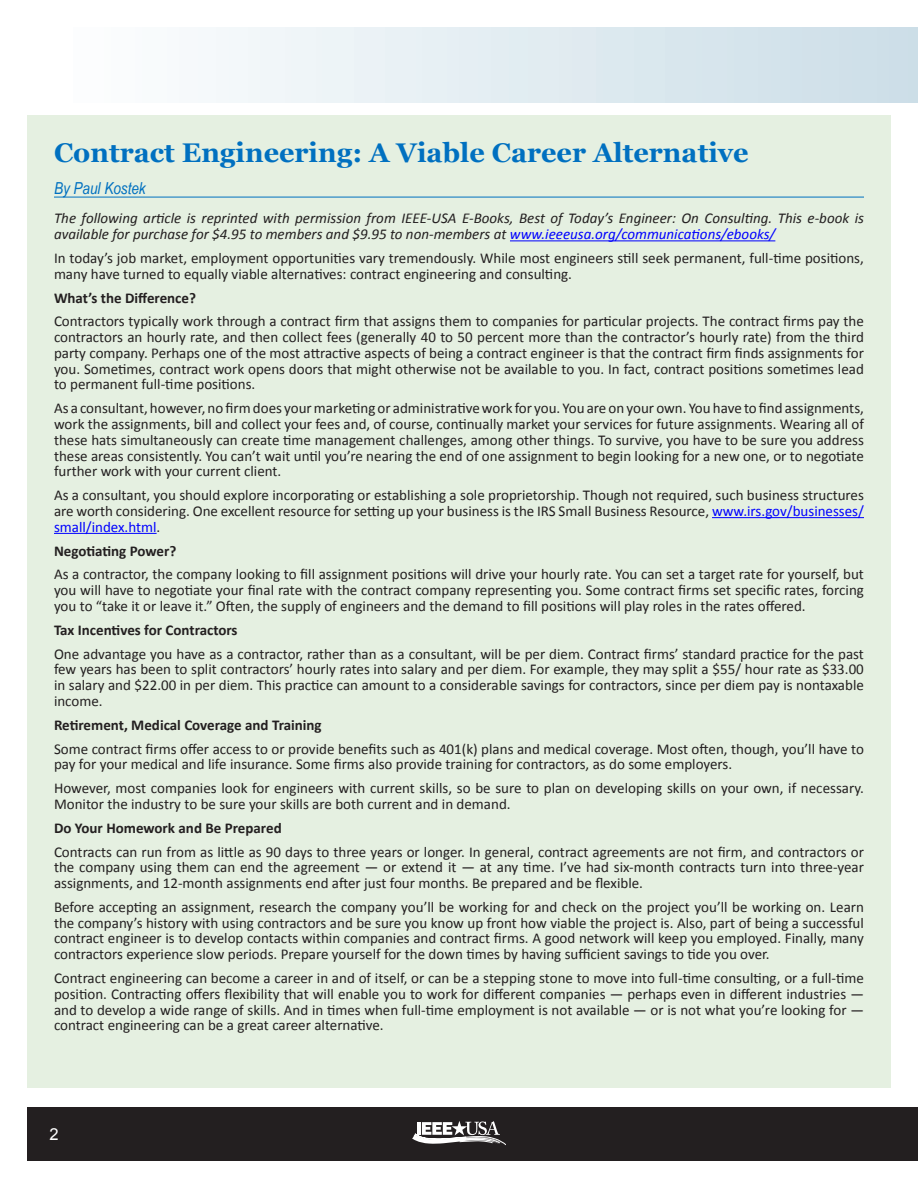
<style>
.page{position:relative;width:918px;height:1188px;background:#fff}
.page>*{position:absolute;margin:0;border:0;box-sizing:border-box;transform-origin:0 0}
.t1{font:700 27px "Georgia";color:#0070c0}
.liner{font:italic 16.5px "Arial Narrow";color:#0070c0}
.t2{font:16.5px "Arial";color:#fff}
.Paragraph{font:15px/15.8px "Calibri";color:#231f20;text-align:justify}
.Paragraph-2{font:italic 15px/15.8px "Calibri";color:#231f20}
.Paragraph-3{font:700 15px "Calibri";color:#231f20}
.s1{color:#00f}
</style>
<div class="page">
<div style="left:27px;top:1107px;width:891px;height:54px;background:#231f20"></div>
<div style="left:27px;top:115px;width:864px;height:973px;background:#e5f0e1"></div>
<hr style="left:54px;top:197px;width:810px;height:1px;background:#0070c0">
<hr style="left:510px;top:240px;width:265px;height:1px;background:#00f">
<hr style="left:712px;top:517px;width:152px;height:1px;background:#00f">
<hr style="left:54px;top:533px;width:103px;height:1px;background:#00f">
<svg style="left:412px;top:1121px;width:94px;height:24px"></svg>
<div style="left:54px;top:27px;width:864px;height:76px;background:linear-gradient(to right,#feffff,#cbdde7)"></div>
<p class="t1" style="left:54px;top:138px;width:696px">Contract Engineering: A Viable Career Alternative</p>
<p class="liner" style="left:54px;top:177px;width:93px">By Paul Kostek</p>
<p class="Paragraph-2" style="left:54px;top:210px;width:811px">The following article is reprinted with permission from IEEE-USA E-Books, Best of Today’s Engineer: On Consulting. This e-book is available for purchase for $4.95 to members and $9.95 to non-members at <span class="s1">www.ieeeusa.org/communications/ebooks/</span></p>
<p class="Paragraph" style="left:54px;top:249px;width:811px">In today’s job market, employment opportunities vary tremendously. While most engineers still seek permanent, full-time positions, many have turned to equally viable alternatives: contract engineering and consulting.</p>
<p class="Paragraph-3" style="left:54px;top:288px;width:144px">What’s the Difference?</p>
<p class="Paragraph" style="left:54px;top:313px;width:811px">Contractors typically work through a contract firm that assigns them to companies for particular projects. The contract firms pay the contractors an hourly rate, and then collect fees (generally 40 to 50 percent more than the contractor’s hourly rate) from the third party company. Perhaps one of the most attractive aspects of being a contract engineer is that the contract firm finds assignments for you. Sometimes, contract work opens doors that might otherwise not be available to you. In fact, contract positions sometimes lead to permanent full-time positions.</p>
<p class="Paragraph" style="left:54px;top:400px;width:811px">As a consultant, however, no firm does your marketing or administrative work for you. You are on your own. You have to find assignments, work the assignments, bill and collect your fees and, of course, continually market your services for future assignments. Wearing all of these hats simultaneously can create time management challenges, among other things. To survive, you have to be sure you address these areas consistently. You can’t wait until you’re nearing the end of one assignment to begin looking for a new one, or to negotiate further work with your current client.</p>
<p class="Paragraph" style="left:54px;top:487px;width:811px">As a consultant, you should explore incorporating or establishing a sole proprietorship. Though not required, such business structures are worth considering. One excellent resource for setting up your business is the IRS Small Business Resource, <span class="s1">www.irs.gov/businesses/ small/index.html</span>.</p>
<p class="Paragraph-3" style="left:54px;top:541px;width:124px">Negotiating Power?</p>
<p class="Paragraph" style="left:54px;top:566px;width:811px">As a contractor, the company looking to fill assignment positions will drive your hourly rate. You can set a target rate for yourself, but you will have to negotiate your final rate with the contract company representing you. Some contract firms set specific rates, forcing you to “take it or leave it.” Often, the supply of engineers and the demand to fill positions will play roles in the rates offered.</p>
<p class="Paragraph-3" style="left:54px;top:620px;width:185px">Tax Incentives for Contractors</p>
<p class="Paragraph" style="left:54px;top:645px;width:811px">One advantage you have as a contractor, rather than as a consultant, will be per diem. Contract firms’ standard practice for the past few years has been to split contractors’ hourly rates into salary and per diem. For example, they may split a $55/ hour rate as $33.00 in salary and $22.00 in per diem. This practice can amount to a considerable savings for contractors, since per diem pay is nontaxable income.</p>
<p class="Paragraph-3" style="left:54px;top:715px;width:269px">Retirement, Medical Coverage and Training</p>
<p class="Paragraph" style="left:54px;top:740px;width:811px">Some contract firms offer access to or provide benefits such as 401(k) plans and medical coverage. Most often, though, you’ll have to pay for your medical and life insurance. Some firms also provide training for contractors, as do some employers.</p>
<p class="Paragraph" style="left:54px;top:780px;width:811px">However, most companies look for engineers with current skills, so be sure to plan on developing skills on your own, if necessary.<br>Monitor the industry to be sure your skills are both current and in demand.</p>
<p class="Paragraph-3" style="left:54px;top:818px;width:229px">Do Your Homework and Be Prepared</p>
<p class="Paragraph" style="left:54px;top:843px;width:811px">Contracts can run from as little as 90 days to three years or longer. In general, contract agreements are not firm, and contractors or the company using them can end the agreement — or extend it — at any time. I’ve had six-month contracts turn into three-year assignments, and 12-month assignments end after just four months. Be prepared and be flexible.</p>
<p class="Paragraph" style="left:54px;top:898px;width:811px">Before accepting an assignment, research the company you’ll be working for and check on the project you’ll be working on. Learn the company’s history with using contractors and be sure you know up front how viable the project is. Also, part of being a successful contract engineer is to develop contacts within companies and contract firms. A good network will keep you employed. Finally, many contractors experience slow periods. Prepare yourself for the down times by having sufficient savings to tide you over.</p>
<p class="Paragraph" style="left:54px;top:969px;width:811px">Contract engineering can become a career in and of itself, or can be a stepping stone to move into full-time consulting, or a full-time position. Contracting offers flexibility that will enable you to work for different companies — perhaps even in different industries — and to develop a wide range of skills. And in times when full-time employment is not available — or is not what you’re looking for — contract engineering can be a great career alternative.</p>
<p class="t2" style="left:49px;top:1123px;width:11px">2</p>
</div>
